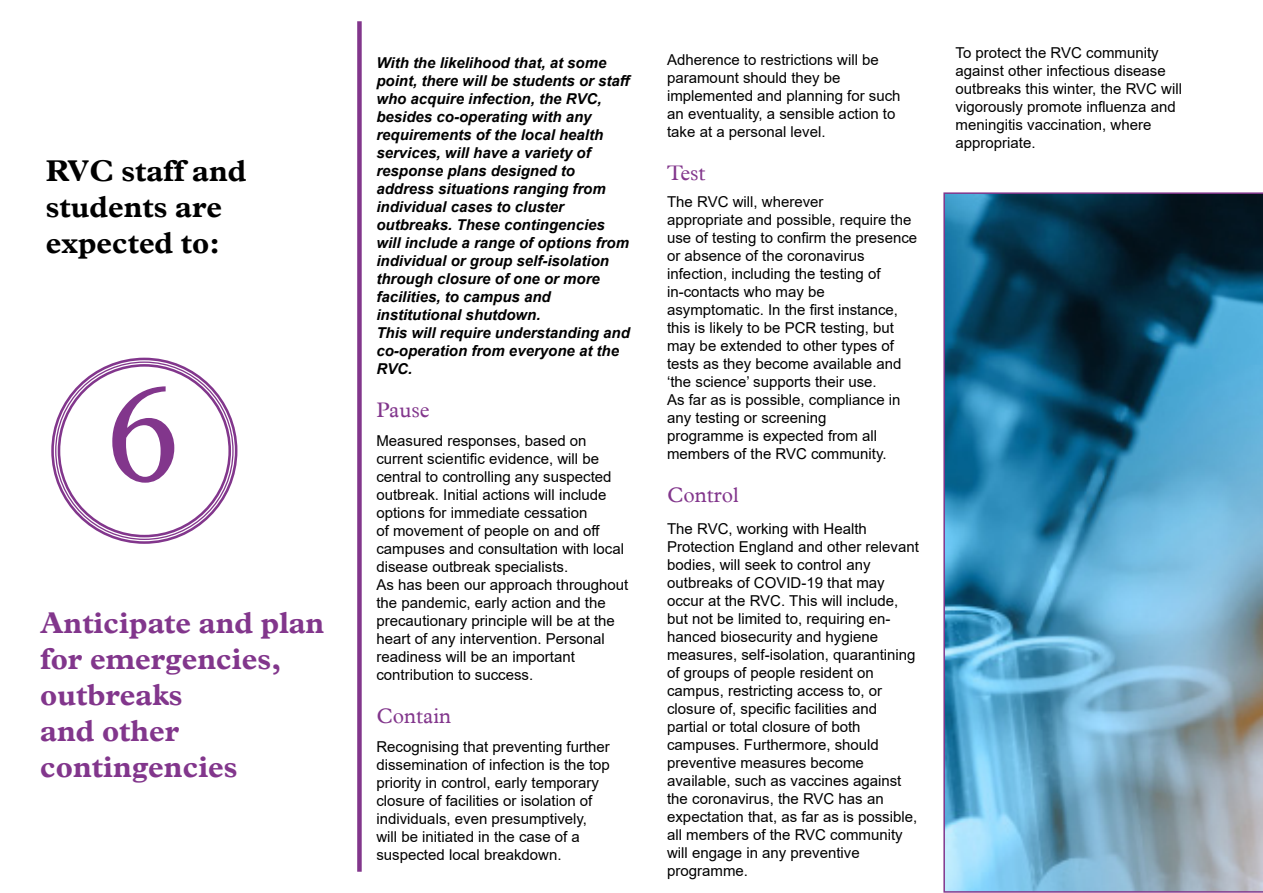
<style>
.page{position:relative;width:1263px;height:893px;background:#fff}
.page>*{position:absolute;margin:0;border:0;box-sizing:border-box;transform-origin:0 0}
.t1{font:142.5px "Plantin";color:#82368c}
.t2{font:700 30px/36px "Plantin";color:#82368c}
.t3{font:700 30px/36px "Plantin";color:#000}
.t4{font:21px "Plantin";color:#82368c}
.t5{font:15px/18px "Arial";color:#000}
.t6{font:italic 700 15px/18px "Arial";color:#000}
</style>
<div class="page">
<div style="left:357px;top:21px;width:5px;height:851px;background:#82368c"></div>
<svg style="left:943px;top:192px;width:320px;height:701px;background:#4f88a7"></svg>
<h2 class="t3" style="left:46px;top:155px;width:202px">RVC staff and students are expected to:</h2>
<h1 class="t1" style="left:103px;top:351px;width:80px">6</h1>
<h2 class="t2" style="left:40px;top:607px;width:286px">Anticipate and plan for emergencies, outbreaks<br>and other contingencies</h2>
<p class="t6" style="left:376px;top:54px;width:257px">With the likelihood that, at some point, there will be students or staff who acquire infection, the RVC, besides co-operating with any requirements of the local health services, will have a variety of response plans designed to address situations ranging from individual cases to cluster outbreaks. These contingencies will include a range of options from individual or group self-isolation through closure of one or more facilities, to campus and institutional shutdown.<br>This will require understanding and co-operation from everyone at the<br>RVC.</p>
<h3 class="t4" style="left:376px;top:398px;width:55px">Pause</h3>
<p class="t5" style="left:376px;top:431px;width:253px">Measured responses, based on current scientific evidence, will be central to controlling any suspected outbreak. Initial actions will include options for immediate cessation<br>of movement of people on and off campuses and consultation with local disease outbreak specialists.<br>As has been our approach throughout the pandemic, early action and the precautionary principle will be at the heart of any intervention. Personal readiness will be an important contribution to success.</p>
<h3 class="t4" style="left:376px;top:704px;width:76px">Contain</h3>
<p class="t5" style="left:376px;top:737px;width:235px">Recognising that preventing further dissemination of infection is the top priority in control, early temporary closure of facilities or isolation of individuals, even presumptively, will be initiated in the case of a suspected local breakdown.</p>
<p class="t5" style="left:667px;top:51px;width:235px">Adherence to restrictions will be paramount should they be implemented and planning for such an eventuality, a sensible action to take at a personal level.</p>
<h3 class="t4" style="left:667px;top:161px;width:40px">Test</h3>
<p class="t5" style="left:667px;top:193px;width:252px">The RVC will, wherever<br>appropriate and possible, require the use of testing to confirm the presence or absence of the coronavirus infection, including the testing of in-contacts who may be asymptomatic. In the first instance, this is likely to be PCR testing, but may be extended to other types of tests as they become available and ‘the science’ supports their use.<br>As far as is possible, compliance in any testing or screening<br>programme is expected from all members of the RVC community.</p>
<h3 class="t4" style="left:667px;top:483px;width:73px">Control</h3>
<p class="t5" style="left:667px;top:519px;width:253px">The RVC, working with Health<br>Protection England and other relevant bodies, will seek to control any outbreaks of COVID-19 that may occur at the RVC. This will include, but not be limited to, requiring en&shy;hanced biosecurity and hygiene measures, self-isolation, quarantining of groups of people resident on campus, restricting access to, or closure of, specific facilities and partial or total closure of both campuses. Furthermore, should preventive measures become available, such as vaccines against the coronavirus, the RVC has an expectation that, as far as is possible, all members of the RVC community will engage in any preventive programme.</p>
<p class="t5" style="left:955px;top:43px;width:228px">To protect the RVC community against other infectious disease outbreaks this winter, the RVC will vigorously promote influenza and meningitis vaccination, where appropriate.</p>
</div>
